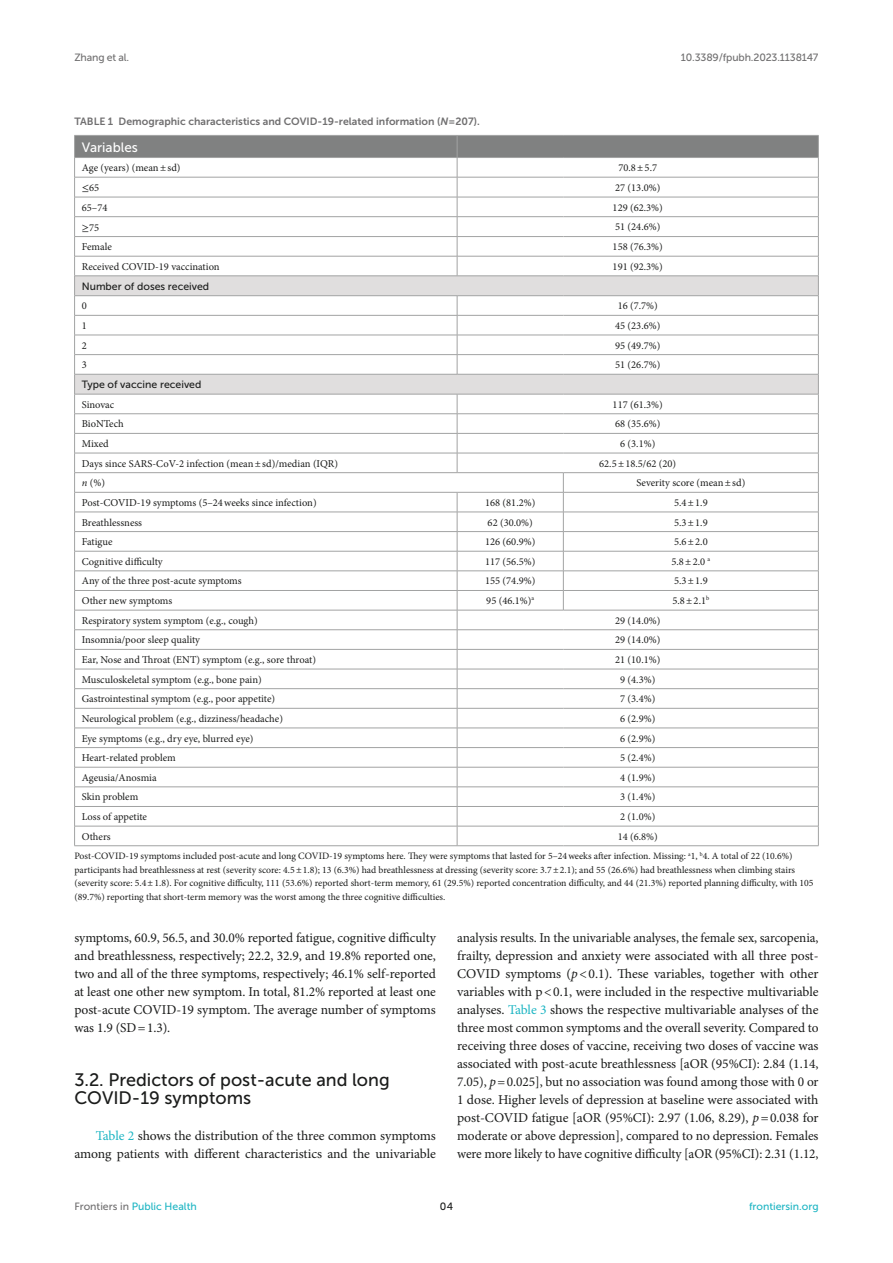
<style>
.page{position:relative;width:893px;height:1263px;background:#fff}
.page>*{position:absolute;margin:0;border:0;box-sizing:border-box;transform-origin:0 0}
.HEAD_2{font:18px/18px "Museo Sans 500";color:#1b1c1b}
.TEXT_FLUSH{font:13.5px/18px "Minion Pro";letter-spacing:-.01em;color:#1b1c1b;text-align:justify}
.TB_CH{font:13.5px "Museo Sans 500";color:#fff}
.TB_TX{font:10.5px "Minion Pro";color:#1b1c1b}
.TT{font:10.5px "Museo Sans 700";color:#706f70}
.TB_HEAD_1{font:10.5px "Museo Sans 500";color:#1b1c1b}
.t1{font:10.5px "Museo Sans 500";color:#1db5c3}
.t2{font:10.5px "Museo Sans 500";letter-spacing:-.015em;color:#706f70}
.TFN{font:9.75px/13.5px "Minion Pro";color:#1b1c1b}
.s1{font-style:italic}
.s2{font-family:"STIX General"}
.s3{color:#1db5c3}
.s4{color:#706f70}
</style>
<div class="page">
<hr style="left:457px;top:845px;width:106px;height:1px;background:#a2a3a3">
<hr style="left:563px;top:845px;width:256px;height:1px;background:#a2a3a3">
<hr style="left:74px;top:845px;width:383px;height:1px;background:#a2a3a3">
<svg style="left:74px;top:135px;width:745px;height:710px"></svg>
<hr style="left:74px;top:492px;width:383px;height:1px;background:#a2a3a3">
<hr style="left:457px;top:492px;width:106px;height:1px;background:#a2a3a3">
<p class="t2" style="left:74px;top:51px;width:56px">Zhang et al.</p>
<p class="t2" style="left:681px;top:51px;width:139px">10.3389/fpubh.2023.1138147</p>
<p class="TT" style="left:74px;top:115px;width:407px">TABLE 1 Demographic characteristics and COVID-19-related information (<span class="s1">N</span> = 207).</p>
<p class="TB_CH" style="left:82px;top:139px;width:58px">Variables</p>
<p class="TB_TX" style="left:82px;top:161px;width:100px">Age (years) (mean±sd)</p>
<p class="TB_TX" style="left:618px;top:161px;width:40px">70.8±5.7</p>
<p class="TB_TX" style="left:82px;top:181px;width:19px"><span class="s2">≤</span>65</p>
<p class="TB_TX" style="left:615px;top:180px;width:47px">27 (13.0%)</p>
<p class="TB_TX" style="left:82px;top:200px;width:27px">65–74</p>
<p class="TB_TX" style="left:613px;top:200px;width:52px">129 (62.3%)</p>
<p class="TB_TX" style="left:82px;top:220px;width:19px"><span class="s2">≥</span>75</p>
<p class="TB_TX" style="left:615px;top:220px;width:47px">51 (24.6%)</p>
<p class="TB_TX" style="left:82px;top:240px;width:32px">Female</p>
<p class="TB_TX" style="left:613px;top:240px;width:52px">158 (76.3%)</p>
<p class="TB_TX" style="left:82px;top:259px;width:139px">Received COVID-19 vaccination</p>
<p class="TB_TX" style="left:613px;top:259px;width:52px">191 (92.3%)</p>
<p class="TB_HEAD_1" style="left:82px;top:280px;width:129px">Number of doses received</p>
<p class="TB_TX" style="left:82px;top:299px;width:7px">0</p>
<p class="TB_TX" style="left:618px;top:299px;width:42px">16 (7.7%)</p>
<p class="TB_TX" style="left:82px;top:319px;width:7px">1</p>
<p class="TB_TX" style="left:615px;top:319px;width:47px">45 (23.6%)</p>
<p class="TB_TX" style="left:82px;top:338px;width:7px">2</p>
<p class="TB_TX" style="left:615px;top:338px;width:47px">95 (49.7%)</p>
<p class="TB_TX" style="left:82px;top:358px;width:7px">3</p>
<p class="TB_TX" style="left:615px;top:358px;width:47px">51 (26.7%)</p>
<p class="TB_HEAD_1" style="left:82px;top:379px;width:121px">Type of vaccine received</p>
<p class="TB_TX" style="left:82px;top:397px;width:34px">Sinovac</p>
<p class="TB_TX" style="left:613px;top:397px;width:52px">117 (61.3%)</p>
<p class="TB_TX" style="left:82px;top:417px;width:44px">BioNTech</p>
<p class="TB_TX" style="left:615px;top:417px;width:47px">68 (35.6%)</p>
<p class="TB_TX" style="left:82px;top:437px;width:29px">Mixed</p>
<p class="TB_TX" style="left:620px;top:437px;width:37px">6 (3.1%)</p>
<p class="TB_TX" style="left:82px;top:456px;width:258px">Days since SARS-CoV-2 infection (mean±sd)/median (IQR)</p>
<p class="TB_TX" style="left:599px;top:456px;width:79px">62.5±18.5/62 (20)</p>
<p class="TB_TX" style="left:82px;top:476px;width:25px"><span class="s1">n</span> (%)</p>
<p class="TB_TX" style="left:636px;top:476px;width:111px">Severity score (mean±sd)</p>
<p class="TB_TX" style="left:82px;top:495px;width:236px">Post-COVID-19 symptoms (5–24weeks since infection)</p>
<p class="TB_TX" style="left:485px;top:495px;width:52px">168 (81.2%)</p>
<p class="TB_TX" style="left:674px;top:495px;width:35px">5.4±1.9</p>
<p class="TB_TX" style="left:82px;top:515px;width:62px">Breathlessness</p>
<p class="TB_TX" style="left:488px;top:515px;width:47px">62 (30.0%)</p>
<p class="TB_TX" style="left:674px;top:515px;width:35px">5.3±1.9</p>
<p class="TB_TX" style="left:82px;top:535px;width:32px">Fatigue</p>
<p class="TB_TX" style="left:485px;top:535px;width:52px">126 (60.9%)</p>
<p class="TB_TX" style="left:674px;top:535px;width:35px">5.6±2.0</p>
<p class="TB_TX" style="left:82px;top:554px;width:82px">Cognitive difficulty</p>
<p class="TB_TX" style="left:485px;top:554px;width:52px">117 (56.5%)</p>
<p class="TB_TX" style="left:671px;top:554px;width:40px">5.8±2.0 <sup>a</sup></p>
<p class="TB_TX" style="left:82px;top:574px;width:161px">Any of the three post-acute symptoms</p>
<p class="TB_TX" style="left:485px;top:574px;width:52px">155 (74.9%)</p>
<p class="TB_TX" style="left:674px;top:574px;width:35px">5.3±1.9</p>
<p class="TB_TX" style="left:82px;top:594px;width:92px">Other new symptoms</p>
<p class="TB_TX" style="left:486px;top:594px;width:49px">95 (46.1%)<sup>a</sup></p>
<p class="TB_TX" style="left:672px;top:594px;width:38px">5.8±2.1<sup>b</sup></p>
<p class="TB_TX" style="left:82px;top:613px;width:178px">Respiratory system symptom (e.g., cough)</p>
<p class="TB_TX" style="left:615px;top:613px;width:47px">29 (14.0%)</p>
<p class="TB_TX" style="left:82px;top:633px;width:120px">Insomnia/poor sleep quality</p>
<p class="TB_TX" style="left:615px;top:633px;width:47px">29 (14.0%)</p>
<p class="TB_TX" style="left:82px;top:653px;width:236px">Ear, Nose and Throat (ENT) symptom (e.g., sore throat)</p>
<p class="TB_TX" style="left:615px;top:653px;width:47px">21 (10.1%)</p>
<p class="TB_TX" style="left:82px;top:672px;width:181px">Musculoskeletal symptom (e.g., bone pain)</p>
<p class="TB_TX" style="left:620px;top:672px;width:37px">9 (4.3%)</p>
<p class="TB_TX" style="left:82px;top:692px;width:195px">Gastrointestinal symptom (e.g., poor appetite)</p>
<p class="TB_TX" style="left:620px;top:692px;width:37px">7 (3.4%)</p>
<p class="TB_TX" style="left:82px;top:711px;width:203px">Neurological problem (e.g., dizziness/headache)</p>
<p class="TB_TX" style="left:620px;top:711px;width:37px">6 (2.9%)</p>
<p class="TB_TX" style="left:82px;top:731px;width:173px">Eye symptoms (e.g., dry eye, blurred eye)</p>
<p class="TB_TX" style="left:620px;top:731px;width:37px">6 (2.9%)</p>
<p class="TB_TX" style="left:82px;top:751px;width:96px">Heart-related problem</p>
<p class="TB_TX" style="left:620px;top:751px;width:37px">5 (2.4%)</p>
<p class="TB_TX" style="left:82px;top:770px;width:76px">Ageusia/Anosmia</p>
<p class="TB_TX" style="left:620px;top:770px;width:37px">4 (1.9%)</p>
<p class="TB_TX" style="left:82px;top:790px;width:58px">Skin problem</p>
<p class="TB_TX" style="left:620px;top:790px;width:37px">3 (1.4%)</p>
<p class="TB_TX" style="left:82px;top:810px;width:67px">Loss of appetite</p>
<p class="TB_TX" style="left:620px;top:810px;width:37px">2 (1.0%)</p>
<p class="TB_TX" style="left:82px;top:829px;width:30px">Others</p>
<p class="TB_TX" style="left:618px;top:829px;width:42px">14 (6.8%)</p>
<p class="TFN" style="left:74px;top:850px;width:741px">Post-COVID-19 symptoms included post-acute and long COVID-19 symptoms here. They were symptoms that lasted for 5–24weeks after infection. Missing: <sup>a</sup>1, <sup>b</sup>4. A total of 22 (10.6%) participants had breathlessness at rest (severity score: 4.5±1.8); 13 (6.3%) had breathlessness at dressing (severity score: 3.7±2.1); and 55 (26.6%) had breathlessness when climbing stairs (severity score: 5.4±1.8). For cognitive difficulty, 111 (53.6%) reported short-term memory, 61 (29.5%) reported concentration difficulty, and 44 (21.3%) reported planning difficulty, with 105 (89.7%) reporting that short-term memory was the worst among the three cognitive difficulties.</p>
<p class="TEXT_FLUSH" style="left:74px;top:929px;width:363px">symptoms, 60.9, 56.5, and 30.0% reported fatigue, cognitive difficulty and breathlessness, respectively; 22.2, 32.9, and 19.8% reported one, two and all of the three symptoms, respectively; 46.1% self-reported at least one other new symptom. In total, 81.2% reported at least one post-acute COVID-19 symptom. The average number of symptoms was 1.9 (SD=1.3).</p>
<p class="HEAD_2" style="left:74px;top:1071px;width:317px">3.2. Predictors of post-acute and long<br>COVID-19 symptoms</p>
<p class="TEXT_FLUSH" style="left:74px;top:1127px;width:363px;text-align:right"><span class="s3">Table 2</span> shows the distribution of the three common symptoms among patients with different characteristics and the univariable</p>
<p class="TEXT_FLUSH" style="left:457px;top:929px;width:363px">analysis results. In the univariable analyses, the female sex, sarcopenia, frailty, depression and anxiety were associated with all three post-COVID symptoms (<span class="s1">p</span>&lt;0.1). These variables, together with other variables with p&lt;0.1, were included in the respective multivariable analyses. <span class="s3">Table 3</span> shows the respective multivariable analyses of the three most common symptoms and the overall severity. Compared to receiving three doses of vaccine, receiving two doses of vaccine was associated with post-acute breathlessness [aOR (95%CI): 2.84 (1.14, 7.05), <span class="s1">p</span>=0.025], but no association was found among those with 0 or 1 dose. Higher levels of depression at baseline were associated with post-COVID fatigue [aOR (95%CI): 2.97 (1.06, 8.29), <span class="s1">p</span>=0.038 for moderate or above depression], compared to no depression. Females were more likely to have cognitive difficulty [aOR (95%CI): 2.31 (1.12,</p>
<p class="t1" style="left:74px;top:1200px;width:124px"><span class="s4">Frontiers in</span> Public Health</p>
<p class="TB_HEAD_1" style="left:440px;top:1200px;width:15px">04</p>
<p class="t1" style="left:749px;top:1200px;width:71px">frontiersin.org</p>
</div>
